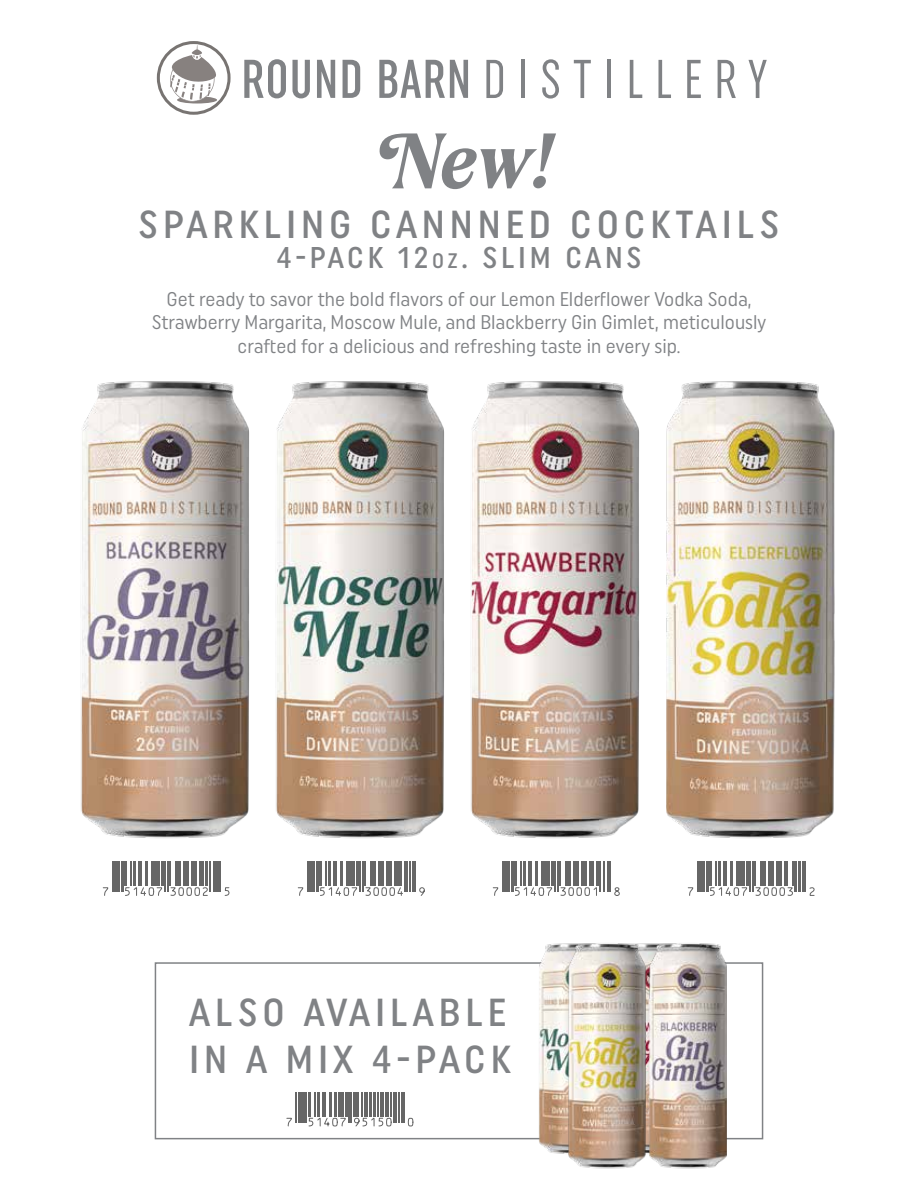
<style>
.page{position:relative;width:918px;height:1188px;background:#fff}
.page>*{position:absolute;margin:0;border:0;box-sizing:border-box;transform-origin:0 0}
.t1{font:italic 75px "Asteria";color:#808285}
.t2{font:500 39px/46.8px "Uniform Condensed";letter-spacing:.125em;color:#808285}
.t3{font:500 30px "Uniform Condensed";letter-spacing:.125em;color:#808285}
.t4{font:19.8px/23.7px "Uniform Condensed";color:#808285;text-align:center}
.s1{font-size:21px}
</style>
<div class="page">
<img style="left:81px;top:381px;width:168px;height:457px">
<img style="left:276px;top:381px;width:168px;height:457px">
<img style="left:471px;top:381px;width:168px;height:457px">
<img style="left:666px;top:381px;width:169px;height:457px">
<svg style="left:102px;top:861px;width:128px;height:35px"></svg>
<svg style="left:297px;top:861px;width:128px;height:35px"></svg>
<svg style="left:492px;top:861px;width:128px;height:35px"></svg>
<svg style="left:687px;top:861px;width:128px;height:35px"></svg>
<div style="left:157px;top:41px;width:74px;height:74px;border:3px solid #1e1814;border-radius:50%"></div>
<svg style="left:170px;top:44px;width:47px;height:60px"></svg>
<svg style="left:244px;top:59px;width:42px;height:39px"></svg>
<svg style="left:292px;top:60px;width:18px;height:38px"></svg>
<svg style="left:317px;top:60px;width:18px;height:38px"></svg>
<svg style="left:343px;top:60px;width:17px;height:38px"></svg>
<svg style="left:379px;top:60px;width:89px;height:38px"></svg>
<svg style="left:486px;top:60px;width:17px;height:38px"></svg>
<hr style="left:521px;top:60px;width:4px;height:38px;background:#808285">
<svg style="left:542px;top:59px;width:17px;height:40px"></svg>
<svg style="left:574px;top:60px;width:17px;height:38px"></svg>
<hr style="left:607px;top:60px;width:4px;height:38px;background:#808285">
<svg style="left:630px;top:60px;width:12px;height:38px"></svg>
<svg style="left:658px;top:60px;width:13px;height:38px"></svg>
<svg style="left:687px;top:60px;width:14px;height:38px"></svg>
<svg style="left:718px;top:60px;width:18px;height:38px"></svg>
<svg style="left:748px;top:60px;width:19px;height:38px"></svg>
<svg style="left:286px;top:1092px;width:128px;height:35px"></svg>
<div style="left:155px;top:962px;width:608px;height:177px;border:2px solid #808285"></div>
<img style="left:538px;top:943px;width:30px;height:211px">
<img style="left:646px;top:943px;width:2px;height:211px">
<img style="left:648px;top:943px;width:79px;height:226px">
<img style="left:568px;top:943px;width:78px;height:226px">
<h1 class="t1" style="left:370px;top:115px;width:179px">New!</h1>
<h2 class="t2" style="left:139px;top:200px;width:642px">SPARKLING CANNNED COCKTAILS</h2>
<h3 class="t3" style="left:276px;top:240px;width:367px">4-PACK 12<span class="s1">oz</span>. SLIM CANS</h3>
<p class="t4" style="left:152px;top:286px;width:616px">Get ready to savor the bold flavors of our Lemon Elderflower Vodka Soda,<br>Strawberry Margarita, Moscow Mule, and Blackberry Gin Gimlet, meticulously crafted for a delicious and refreshing taste in every sip.</p>
<h2 class="t2" style="left:189px;top:988px;width:323px">ALSO AVAILABLE<br>IN A MIX 4-PACK</h2>
</div>
